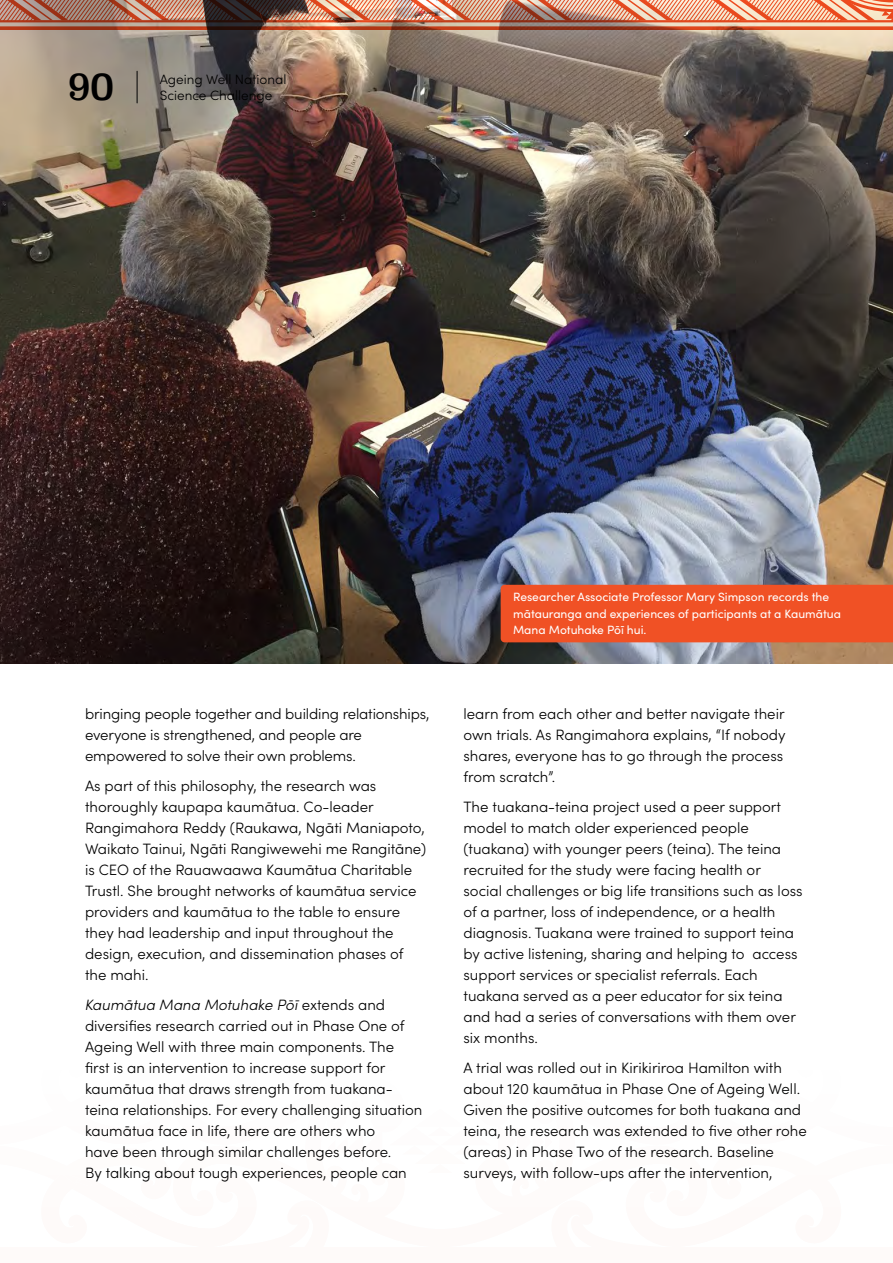
<style>
.page{position:relative;width:893px;height:1263px;background:#fff}
.page>*{position:absolute;margin:0;border:0;box-sizing:border-box;transform-origin:0 0}
.t1{font:39px "Superclarendon";color:#000;scale:.9 1}
.t2{font:300 15px/21px "Sofia Pro";color:#000}
.t3{font:300 13.5px "Sofia Pro";color:#000}
.t4{font:12px/16.5px "Sofia Pro";color:#fff}
.s1{font-style:italic}
</style>
<div class="page">
<img style="left:0;top:30px;width:893px;height:633px">
<hr style="left:137px;top:71px;width:1px;height:32px;background:#000">
<svg style="left:0;top:27px;width:893px;height:3px"></svg>
<img style="left:0;top:0;width:893px;height:27px">
<div style="left:501px;top:585px;width:392px;height:57px;background:#f05125"></div>
<h1 class="t1" style="left:72px;top:60px;width:49px">78</h1>
<h1 class="t1" style="left:68px;top:60px;width:54px">90</h1>
<p class="t3" style="left:160px;top:69px;width:128px">Ageing Well National</p>
<p class="t3" style="left:160px;top:86px;width:114px">Science Challenge</p>
<p class="t2" style="left:85px;top:703px;width:346px">bringing people together and building relationships, everyone is strengthened, and people are empowered to solve their own problems.</p>
<p class="t2" style="left:85px;top:774px;width:342px">As part of this philosophy, the research was thoroughly kaupapa kaumātua. Co-leader Rangimahora Reddy (Raukawa, Ngāti Maniapoto, Waikato Tainui, Ngāti Rangiwewehi me Rangitāne) is CEO of the Rauawaawa Kaumātua Charitable Trustl. She brought networks of kaumātua service providers and kaumātua to the table to ensure they had leadership and input throughout the design, execution, and dissemination phases of the mahi.</p>
<p class="t2" style="left:85px;top:993px;width:339px"><span class="s1">Kaumātua Mana Motuhake Pōī</span> extends and diversifies research carried out in Phase One of Ageing Well with three main components. The first is an intervention to increase support for kaumātua that draws strength from tuakana&shy;teina relationships. For every challenging situation kaumātua face in life, there are others who<br>have been through similar challenges before.<br>By talking about tough experiences, people can</p>
<p class="t4" style="left:513px;top:588px;width:329px">Researcher Associate Professor Mary Simpson records the mātauranga and experiences of participants at a Kaumātua<br>Mana Motuhake Pōī hui.</p>
<p class="t2" style="left:463px;top:703px;width:324px">learn from each other and better navigate their own trials. As Rangimahora explains, “If nobody shares, everyone has to go through the process from scratch”.</p>
<p class="t2" style="left:463px;top:795px;width:341px">The tuakana-teina project used a peer support model to match older experienced people (tuakana) with younger peers (teina). The teina recruited for the study were facing health or social challenges or big life transitions such as loss of a partner, loss of independence, or a health diagnosis. Tuakana were trained to support teina by active listening, sharing and helping to access support services or specialist referrals. Each tuakana served as a peer educator for six teina and had a series of conversations with them over six months.</p>
<p class="t2" style="left:463px;top:1056px;width:345px">A trial was rolled out in Kirikiriroa Hamilton with about 120 kaumātua in Phase One of Ageing Well.<br>Given the positive outcomes for both tuakana and teina, the research was extended to five other rohe (areas) in Phase Two of the research. Baseline surveys, with follow-ups after the intervention,</p>
</div>
